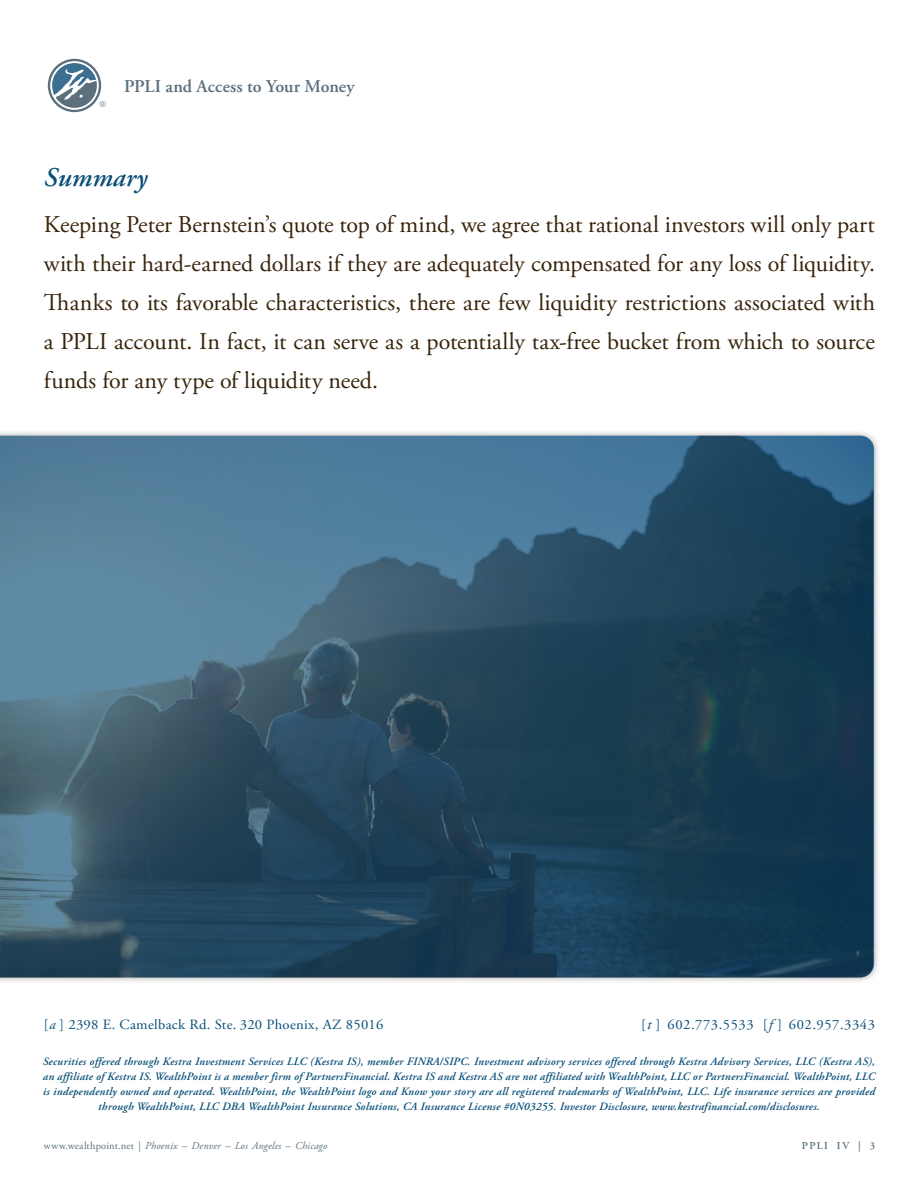
<style>
.page{position:relative;width:918px;height:1188px;background:#fff}
.page>*{position:absolute;margin:0;border:0;box-sizing:border-box;transform-origin:0 0}
.t1{font:italic 600 27px "Adobe Garamond Pro";letter-spacing:.01em;color:#084f79}
.t2{font:24px/39px "Adobe Garamond Pro";color:#38240b;text-align:justify}
.t3{font:600 18px "Adobe Garamond Pro";color:#5c6f7c}
.t4{font:14.1px "Adobe Garamond Pro";letter-spacing:.02em;color:#084f79}
.t5{font:14.1px "Adobe Garamond Pro";letter-spacing:.04em;color:#084f79}
.t6{font:italic 600 11.25px/15px "Adobe Garamond Pro";letter-spacing:.02em;color:#084f79;text-align:center}
.t7{font:italic 10.5px "Adobe Garamond Pro";letter-spacing:.015em;color:#5c6f7c}
.t8{font:600 10.5px "Adobe Garamond Pro";letter-spacing:.135em;color:#5c6f7c}
.s1{font-style:italic}
.s2{font-style:normal}
</style>
<div class="page">
<svg style="left:48px;top:59px;width:58px;height:53px"></svg>
<div style="left:0;top:428px;width:881px;height:557px;background:#000;opacity:.3"></div>
<svg style="left:0;top:436px;width:874px;height:541px;background:#30556c"></svg>
<h3 class="t3" style="left:124px;top:76px;width:232px">PPLI and Access to Your Money</h3>
<h1 class="t1" style="left:44px;top:162px;width:105px">Summary</h1>
<p class="t2" style="left:44px;top:206px;width:833px">Keeping Peter Bernstein’s quote top of mind, we agree that rational investors will only part with their hard-earned dollars if they are adequately compensated for any loss of liquidity.<br>Thanks to its favorable characteristics, there are few liquidity restrictions associated with a PPLI account. In fact, it can serve as a potentially tax-free bucket from which to source funds for any type of liquidity need.</p>
<p class="t4" style="left:44px;top:1016px;width:341px">[<span class="s1">a</span> ] 2398 E. Camelback Rd. Ste. 320 Phoenix, AZ 85016</p>
<p class="t5" style="left:641px;top:1016px;width:236px">[<span class="s1">t</span> ] 602.773.5533 [<span class="s1">f</span> ] 602.957.3343</p>
<p class="t6" style="left:43px;top:1054px;width:834px">Securities offered through Kestra Investment Services LLC (Kestra IS), member FINRA/SIPC. Investment advisory services offered through Kestra Advisory Services, LLC (Kestra AS), an affiliate of Kestra IS. WealthPoint is a member firm of PartnersFinancial. Kestra IS and Kestra AS are not affiliated with WealthPoint, LLC or PartnersFinancial. WealthPoint, LLC is independently owned and operated. WealthPoint, the WealthPoint logo and Know your story are all registered trademarks of WealthPoint, LLC. Life insurance services are provided through WealthPoint, LLC DBA WealthPoint Insurance Solutions, CA Insurance License #0N03255. Investor Disclosure, www.kestrafinancial.com/disclosures.</p>
<p class="t7" style="left:44px;top:1140px;width:285px"><span class="s2">www.wealthpoint.net |</span> Phoenix – Denver – Los Angeles – Chicago</p>
<p class="t8" style="left:802px;top:1140px;width:75px">PPLI IV | 3</p>
</div>
